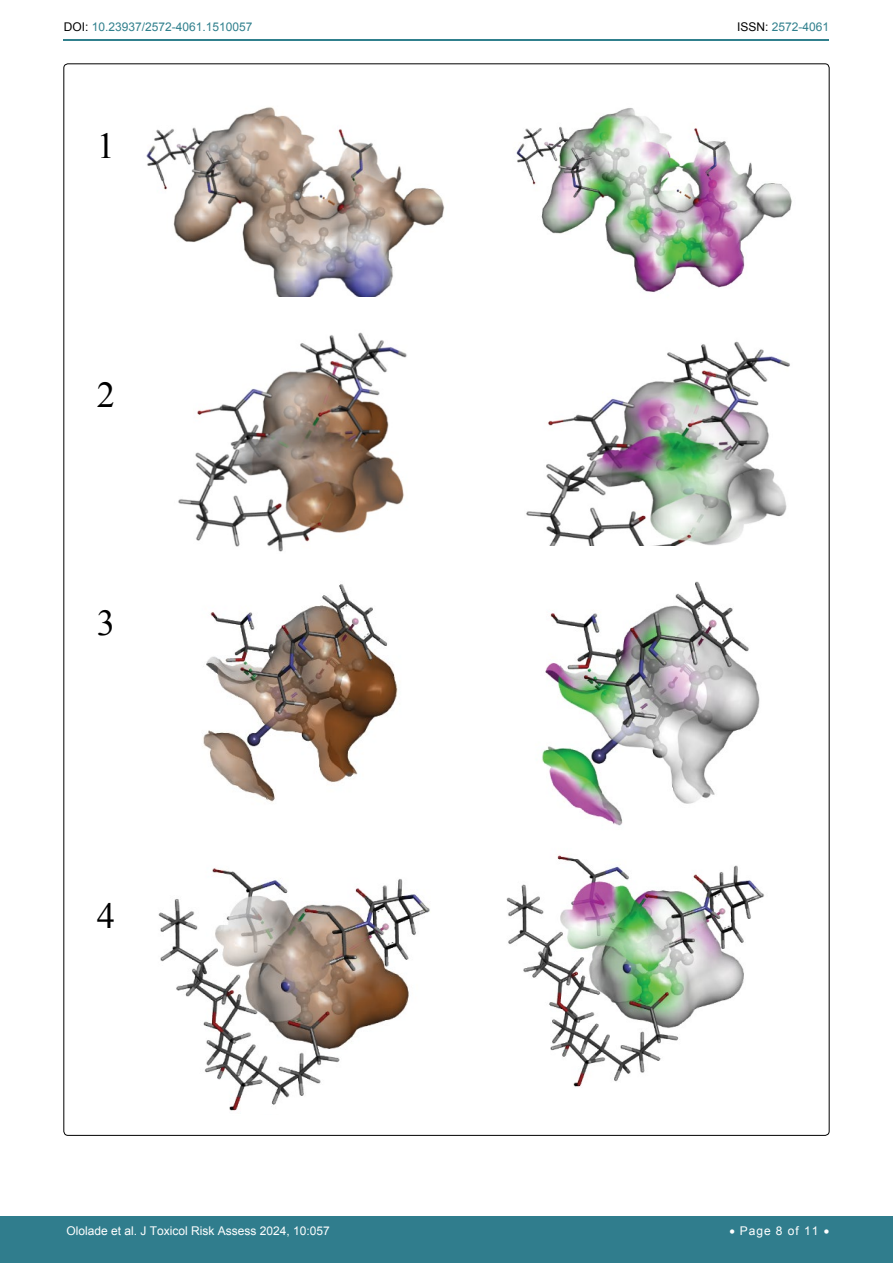
<style>
.page{position:relative;width:893px;height:1263px;background:#fff}
.page>*{position:absolute;margin:0;border:0;box-sizing:border-box;transform-origin:0 0}
.t1{font:36.45px "Times New Roman";color:#000}
.t2{font:12px "Arial";color:#fff}
.t3{font:12px "Arial";color:#30808d}
.s1{color:#000}
</style>
<div class="page">
<hr style="left:64px;top:40px;width:765px;height:1px;background:#30808d">
<div style="left:0;top:1217px;width:893px;height:46px;background:#307d8d"></div>
<img style="left:158px;top:868px;width:272px;height:243px">
<img style="left:506px;top:855px;width:258px;height:232px">
<img style="left:146px;top:107px;width:299px;height:190px">
<img style="left:516px;top:108px;width:276px;height:185px">
<img style="left:178px;top:332px;width:229px;height:220px">
<img style="left:526px;top:341px;width:264px;height:205px">
<img style="left:203px;top:584px;width:195px;height:218px">
<img style="left:541px;top:581px;width:219px;height:245px">
<p class="t3" style="left:64px;top:19px;width:190px"><span class="s1">DOI:</span> 10.23937/2572-4061.1510057</p>
<p class="t3" style="left:737px;top:19px;width:94px"><span class="s1">ISSN:</span> 2572-4061</p>
<h1 class="t1" style="left:97px;top:122px;width:20px">1</h1>
<h1 class="t1" style="left:97px;top:370px;width:20px">2</h1>
<h1 class="t1" style="left:97px;top:598px;width:20px">3</h1>
<h1 class="t1" style="left:97px;top:891px;width:20px">4</h1>
<p class="t2" style="left:66px;top:1223px;width:265px">Ololade et al. J Toxicol Risk Assess 2024, 10:057</p>
<p class="t2" style="left:729px;top:1223px;width:101px">• Page 8 of 11 •</p>
</div>
